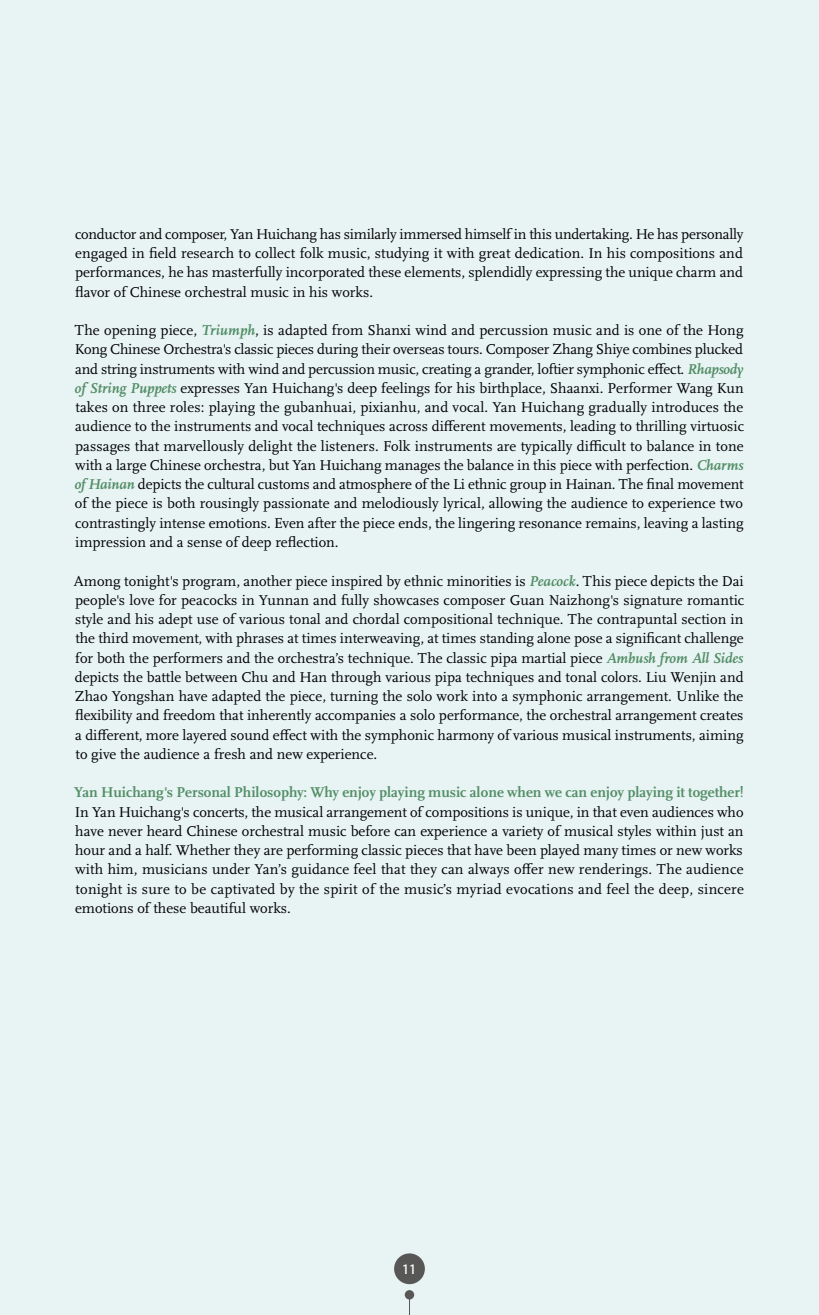
<style>
.page{position:relative;width:819px;height:1315px;background:#e8f3f3}
.page>*{position:absolute;margin:0;border:0;box-sizing:border-box;transform-origin:0 0}
.t1{font:14.88px/19.2px "Scala Pro";color:#000;text-align:justify}
.t2{font:700 14.88px "Scala Pro";color:#528e66}
.t3{font:12.6px "Adobe Heiti Std";color:#fff}
.s1{font-weight:700;font-style:italic;color:#528e66}
</style>
<div class="page">
<div style="left:394px;top:1253px;width:31px;height:31px;background:#575756;border-radius:50%"></div>
<div style="left:405px;top:1290px;width:9px;height:9px;background:#575756;border-radius:50%"></div>
<svg style="left:409px;top:1299px;width:1px;height:16px"></svg>
<p class="t1" style="left:75px;top:225px;width:669px">conductor and composer, Yan Huichang has similarly immersed himself in this undertaking. He has personally engaged in field research to collect folk music, studying it with great dedication. In his compositions and performances, he has masterfully incorporated these elements, splendidly expressing the unique charm and flavor of Chinese orchestral music in his works.</p>
<p class="t1" style="left:75px;top:321px;width:671px">The opening piece, <span class="s1">Triumph</span>, is adapted from Shanxi wind and percussion music and is one of the Hong Kong Chinese Orchestra's classic pieces during their overseas tours. Composer Zhang Shiye combines plucked and string instruments with wind and percussion music, creating a grander, loftier symphonic effect. <span class="s1">Rhapsody of String Puppets</span> expresses Yan Huichang's deep feelings for his birthplace, Shaanxi. Performer Wang Kun takes on three roles: playing the gubanhuai, pixianhu, and vocal. Yan Huichang gradually introduces the audience to the instruments and vocal techniques across different movements, leading to thrilling virtuosic passages that marvellously delight the listeners. Folk instruments are typically difficult to balance in tone with a large Chinese orchestra, but Yan Huichang manages the balance in this piece with perfection. <span class="s1">Charms of Hainan</span> depicts the cultural customs and atmosphere of the Li ethnic group in Hainan. The final movement of the piece is both rousingly passionate and melodiously lyrical, allowing the audience to experience two contrastingly intense emotions. Even after the piece ends, the lingering resonance remains, leaving a lasting impression and a sense of deep reflection.</p>
<p class="t1" style="left:74px;top:571px;width:672px">Among tonight's program, another piece inspired by ethnic minorities is <span class="s1">Peacock</span>. This piece depicts the Dai people's love for peacocks in Yunnan and fully showcases composer Guan Naizhong's signature romantic style and his adept use of various tonal and chordal compositional technique. The contrapuntal section in the third movement, with phrases at times interweaving, at times standing alone pose a significant challenge for both the performers and the orchestra’s technique. The classic pipa martial piece <span class="s1">Ambush from All Sides </span>depicts the battle between Chu and Han through various pipa techniques and tonal colors. Liu Wenjin and Zhao Yongshan have adapted the piece, turning the solo work into a symphonic arrangement. Unlike the flexibility and freedom that inherently accompanies a solo performance, the orchestral arrangement creates a different, more layered sound effect with the symphonic harmony of various musical instruments, aiming to give the audience a fresh and new experience.</p>
<p class="t2" style="left:74px;top:784px;width:671px">Yan Huichang's Personal Philosophy: Why enjoy playing music alone when we can enjoy playing it together!</p>
<p class="t1" style="left:75px;top:802px;width:670px">In Yan Huichang's concerts, the musical arrangement of compositions is unique, in that even audiences who have never heard Chinese orchestral music before can experience a variety of musical styles within just an hour and a half. Whether they are performing classic pieces that have been played many times or new works with him, musicians under Yan’s guidance feel that they can always offer new renderings. The audience tonight is sure to be captivated by the spirit of the music’s myriad evocations and feel the deep, sincere emotions of these beautiful works.</p>
<p class="t3" style="left:402px;top:1261px;width:16px">11</p>
</div>
